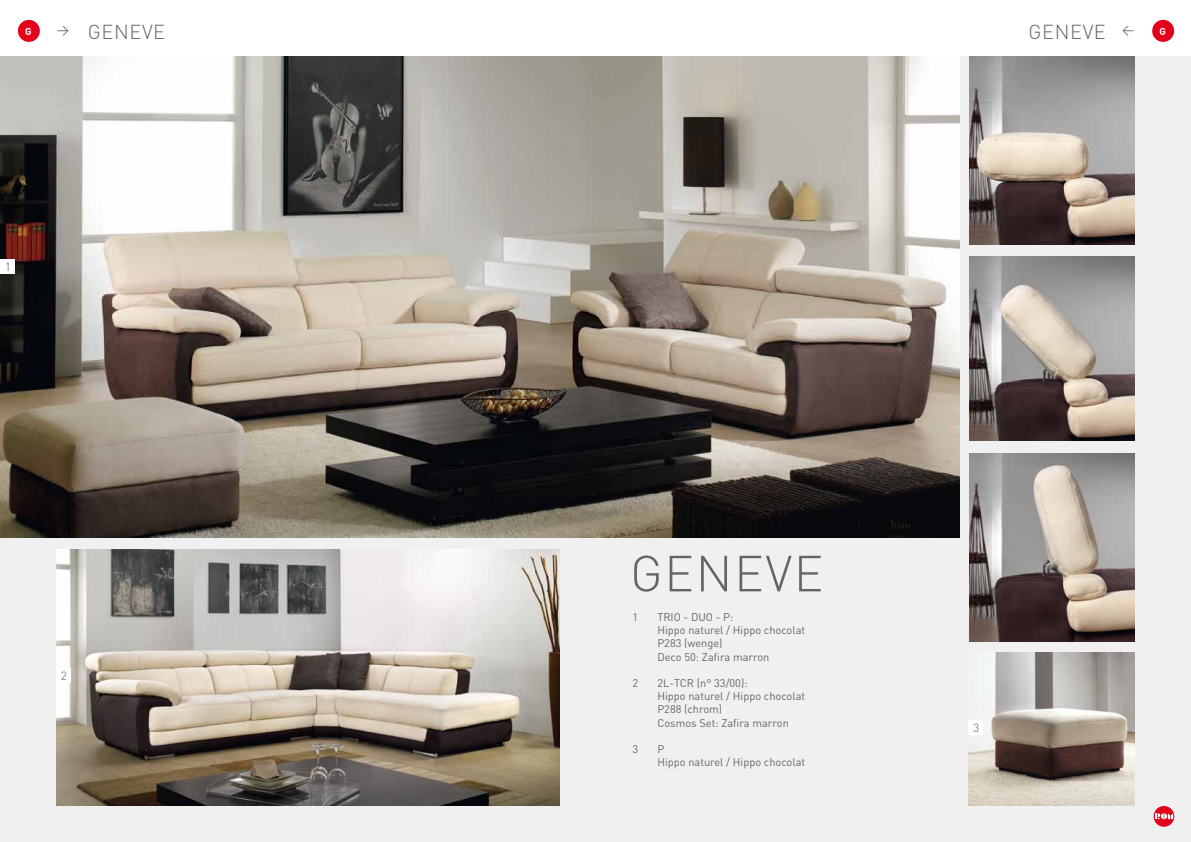
<style>
.page{position:relative;width:1191px;height:842px;background:#fff}
.page>*{position:absolute;margin:0;border:0;box-sizing:border-box;transform-origin:0 0}
.t1{font:300 50px "DIN";color:#646567}
.t2{font:300 20px "DIN";letter-spacing:.03em;color:#646567}
.t3{font:12px "DIN";color:#87888a}
.t4{font:11px/13.2px "DIN";color:#646567}
.t5{font:700 10px "DIN";color:#fff}
</style>
<div class="page">
<div style="left:0;top:57px;width:1191px;height:785px;background:#f0f0f0"></div>
<img style="left:0;top:57px;width:959px;height:480px">
<img style="left:57px;top:550px;width:502px;height:256px">
<img style="left:969px;top:57px;width:165px;height:188px">
<img style="left:969px;top:257px;width:165px;height:183px">
<img style="left:969px;top:454px;width:165px;height:188px">
<img style="left:969px;top:653px;width:165px;height:153px">
<div style="left:1153px;top:806px;width:21px;height:21px;background:#e2001a;border-radius:50%"></div>
<svg style="left:1155px;top:813px;width:18px;height:6px"></svg>
<div style="left:18px;top:20px;width:22px;height:22px;background:#e2001a;border-radius:50%"></div>
<div style="left:1152px;top:20px;width:22px;height:22px;background:#e2001a;border-radius:50%"></div>
<div style="left:0;top:259px;width:15px;height:15px;background:#fff"></div>
<div style="left:56px;top:668px;width:15px;height:14px;background:#fff"></div>
<div style="left:969px;top:721px;width:14px;height:14px;background:#fff"></div>
<p class="t5" style="left:25px;top:25px;width:8px">G</p>
<h2 class="t2" style="left:57px;top:19px;width:110px"><sup>&gt;</sup> GENEVE</h2>
<h2 class="t2" style="left:1028px;top:19px;width:107px">GENEVE <sup>&lt;</sup></h2>
<p class="t5" style="left:1159px;top:25px;width:8px">G</p>
<p class="t3" style="left:5px;top:259px;width:8px">1</p>
<p class="t3" style="left:61px;top:668px;width:8px">2</p>
<h1 class="t1" style="left:630px;top:543px;width:66px">GENEVE</h1>
<p class="t4" style="left:632px;top:610px;width:7px">1</p>
<p class="t4" style="left:657px;top:610px;width:149px">TRIO - DUO - P:<br>Hippo naturel / Hippo chocolat<br>P283 (wenge)<br>Deco 50: Zafira marron</p>
<p class="t4" style="left:632px;top:676px;width:7px">2</p>
<p class="t4" style="left:657px;top:676px;width:149px">2L-TCR (n° 33/00):<br>Hippo naturel / Hippo chocolat<br>P288 (chrom)<br>Cosmos Set: Zafira marron</p>
<p class="t4" style="left:632px;top:742px;width:7px">3</p>
<p class="t4" style="left:657px;top:742px;width:149px">P<br>Hippo naturel / Hippo chocolat</p>
<p class="t3" style="left:973px;top:720px;width:8px">3</p>
</div>
